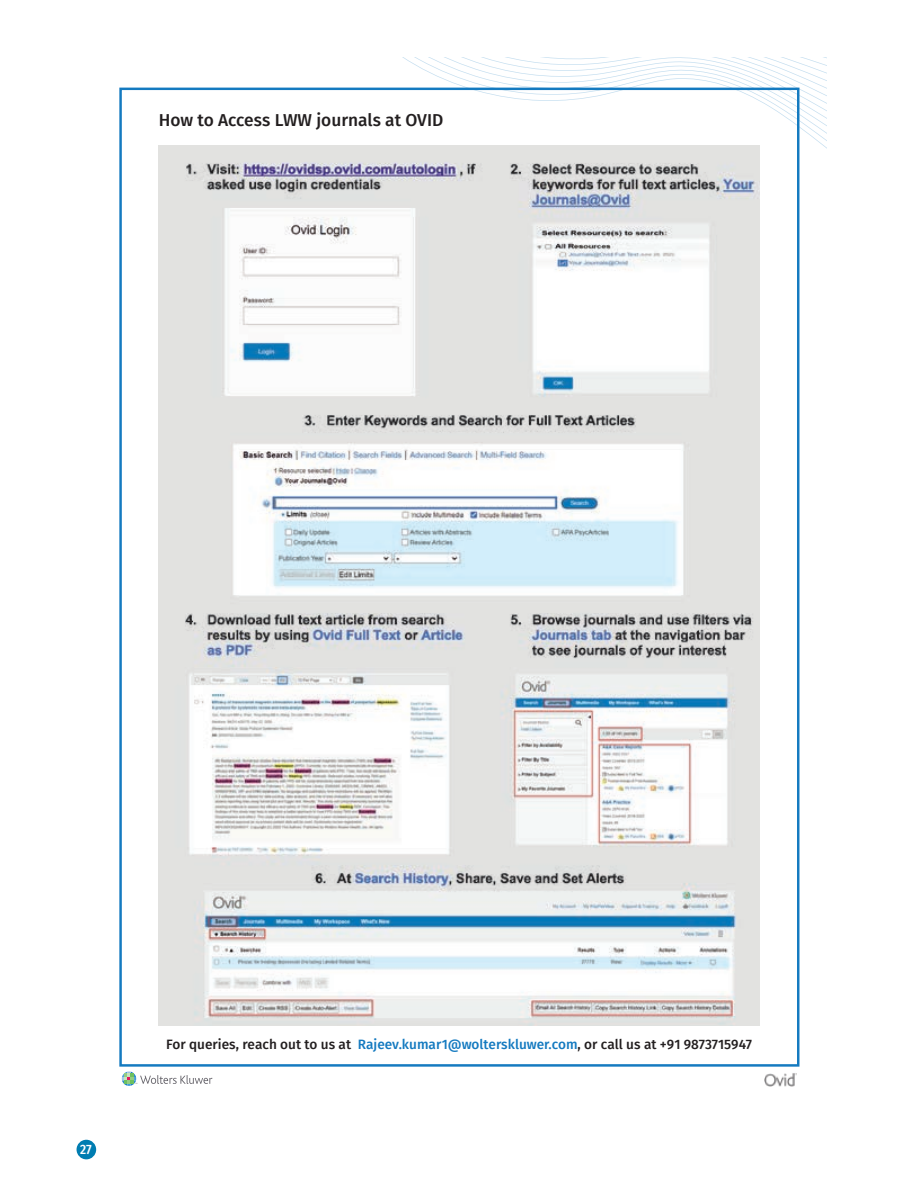
<style>
.page{position:relative;width:918px;height:1188px;background:#fff}
.page>*{position:absolute;margin:0;border:0;box-sizing:border-box;transform-origin:0 0}
.t1{font:500 17.25px "Fira Sans";color:#231f20}
.t2{font:500 13.65px "Fira Sans";color:#231f20}
.t3{font:500 13.5px "Fira Sans Condensed";color:#fff}
.s1{color:#147ac0}
</style>
<div class="page">
<div style="left:77px;top:1140px;width:19px;height:19px;background:#007db1;border-radius:50%"></div>
<svg style="left:122px;top:1071px;width:90px;height:15px"></svg>
<img style="left:764px;top:1073px;width:32px;height:14px">
<svg style="left:369px;top:144px;width:458px;height:11px"></svg>
<svg style="left:369px;top:58px;width:458px;height:86px"></svg>
<img style="left:159px;top:146px;width:600px;height:880px">
<p class="t1" style="left:159px;top:106px;width:286px">How to Access LWW journals at OVID</p>
<p class="t3" style="left:80px;top:1139px;width:13px">27</p>
<p class="t2" style="left:166px;top:1033px;width:587px">For queries, reach out to us at <span class="s1">Rajeev.kumar1@wolterskluwer.com</span>, or call us at +91 9873715947</p>
</div>
